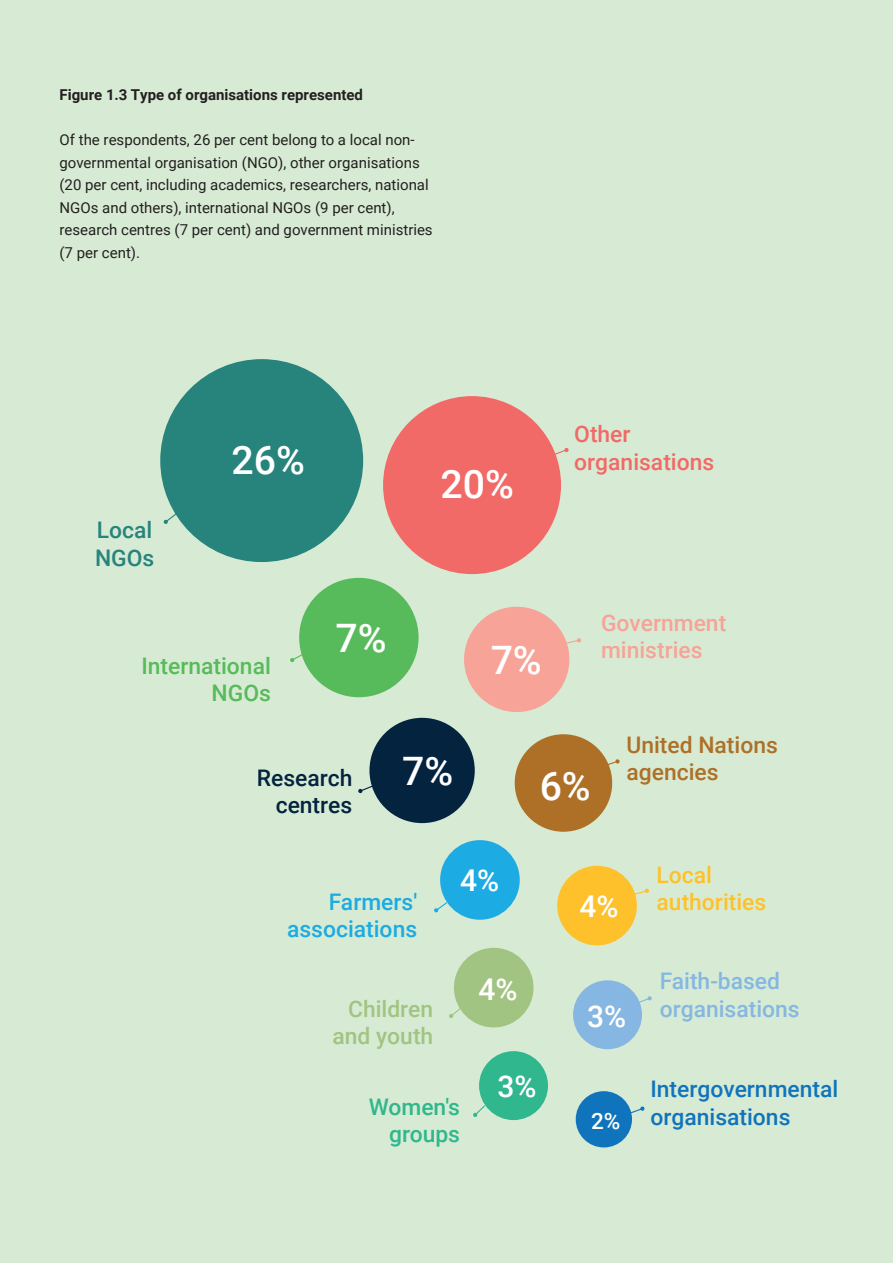
<style>
.page{position:relative;width:893px;height:1263px;background:#d7ebd4}
.page>*{position:absolute;margin:0;border:0;box-sizing:border-box;transform-origin:0 0}
.t1{font:500 39.15px "Roboto";color:#fff}
.t2{font:500 30px "Roboto";color:#fff}
.t3{font:500 22.8px/27.5px "Roboto";color:#1074bc}
.t4{font:500 22.8px/27.5px "Roboto";color:#86b7e2}
.t5{font:500 22.8px/27.5px "Roboto";color:#ae7027}
.t6{font:500 22.8px/27.5px "Roboto";color:#1cabe2;text-align:right}
.t7{font:500 22.8px/27.5px "Roboto";color:#f7a398}
.t8{font:500 22.8px/27.5px "Roboto";color:#f16a68}
.t9{font:500 22.8px/27.5px "Roboto";color:#58bb5b;text-align:right}
.t10{font:500 22.8px/27.5px "Roboto";color:#a2c482;text-align:right}
.t11{font:500 22.8px/27.5px "Roboto";color:#fec12b}
.t12{font:500 22.8px/27.5px "Roboto";color:#04233f;text-align:right}
.t13{font:500 22.8px/27.5px "Roboto";color:#30b78d;text-align:right}
.t14{font:500 22.8px/27.5px "Roboto";color:#27847c}
.t15{font:500 22.5px "Roboto";color:#fff}
.Body_text{font:15px/22.5px "Roboto";color:#231f20}
.Fig__text{font:700 15px "Roboto";color:#231f20}
</style>
<div class="page">
<div style="left:299px;top:578px;width:120px;height:119px;background:#58bb5b;border-radius:60px"></div>
<div style="left:464px;top:607px;width:105px;height:105px;background:#f7a398;border-radius:53px"></div>
<div style="left:369px;top:718px;width:106px;height:105px;background:#04233f;border-radius:53px"></div>
<div style="left:515px;top:734px;width:97px;height:98px;background:#ae7027;border-radius:49px"></div>
<div style="left:440px;top:840px;width:80px;height:80px;background:#1cabe2;border-radius:40px"></div>
<div style="left:557px;top:866px;width:80px;height:79px;background:#fec12b;border-radius:40px"></div>
<div style="left:454px;top:948px;width:79px;height:79px;background:#a2c482;border-radius:40px"></div>
<div style="left:573px;top:980px;width:69px;height:69px;background:#86b7e2;border-radius:34px"></div>
<div style="left:479px;top:1051px;width:69px;height:69px;background:#30b78d;border-radius:34px"></div>
<svg style="left:290px;top:653px;width:15px;height:9px"></svg>
<svg style="left:565px;top:638px;width:16px;height:7px"></svg>
<svg style="left:358px;top:784px;width:16px;height:9px"></svg>
<svg style="left:606px;top:759px;width:14px;height:7px"></svg>
<svg style="left:434px;top:901px;width:15px;height:12px"></svg>
<svg style="left:632px;top:888px;width:17px;height:8px"></svg>
<svg style="left:449px;top:1006px;width:14px;height:12px"></svg>
<svg style="left:636px;top:996px;width:16px;height:7px"></svg>
<svg style="left:473px;top:1104px;width:13px;height:13px"></svg>
<div style="left:160px;top:359px;width:203px;height:203px;background:#27847c;border-radius:101px"></div>
<svg style="left:163px;top:512px;width:15px;height:12px"></svg>
<div style="left:383px;top:396px;width:178px;height:178px;background:#f16a68;border-radius:89px"></div>
<svg style="left:553px;top:448px;width:16px;height:7px"></svg>
<div style="left:576px;top:1091px;width:56px;height:56px;background:#1074bc;border-radius:28px"></div>
<svg style="left:628px;top:1106px;width:17px;height:9px"></svg>
<p class="Fig__text" style="left:60px;top:84px;width:305px">Figure 1.3 Type of organisations represented</p>
<p class="Body_text" style="left:60px;top:128px;width:375px">Of the respondents, 26 per cent belong to a local non&shy;governmental organisation (NGO), other organisations (20 per cent, including academics, researchers, national NGOs and others), international NGOs (9 per cent), research centres (7 per cent) and government ministries (7 per cent).</p>
<p class="t14" style="left:95px;top:515px;width:61px">Local<br>NGOs</p>
<p class="t1" style="left:231px;top:433px;width:75px">26%</p>
<p class="t9" style="left:141px;top:651px;width:131px">International<br>NGOs</p>
<p class="t1" style="left:336px;top:610px;width:53px">7%</p>
<p class="t1" style="left:440px;top:456px;width:75px">20%</p>
<p class="t8" style="left:574px;top:420px;width:141px">Other organisations</p>
<p class="t1" style="left:491px;top:633px;width:53px">7%</p>
<p class="t7" style="left:601px;top:608px;width:127px">Government ministries</p>
<p class="t12" style="left:257px;top:763px;width:97px">Research centres</p>
<p class="t1" style="left:402px;top:744px;width:53px">7%</p>
<p class="t6" style="left:287px;top:887px;width:132px">Farmers' associations</p>
<p class="t10" style="left:332px;top:994px;width:102px">Children and youth</p>
<p class="t2" style="left:460px;top:859px;width:41px">4%</p>
<p class="t2" style="left:478px;top:968px;width:41px">4%</p>
<p class="t1" style="left:540px;top:758px;width:53px">6%</p>
<p class="t5" style="left:626px;top:730px;width:153px">United Nations agencies</p>
<p class="t2" style="left:579px;top:886px;width:41px">4%</p>
<p class="t11" style="left:657px;top:860px;width:111px">Local authorities</p>
<p class="t2" style="left:587px;top:995px;width:41px">3%</p>
<p class="t4" style="left:660px;top:966px;width:141px">Faith-based organisations</p>
<p class="t13" style="left:369px;top:1092px;width:93px">Women's groups</p>
<p class="t2" style="left:498px;top:1066px;width:41px">3%</p>
<p class="t15" style="left:591px;top:1105px;width:31px">2%</p>
<p class="t3" style="left:650px;top:1074px;width:189px">Intergovernmental organisations</p>
</div>
